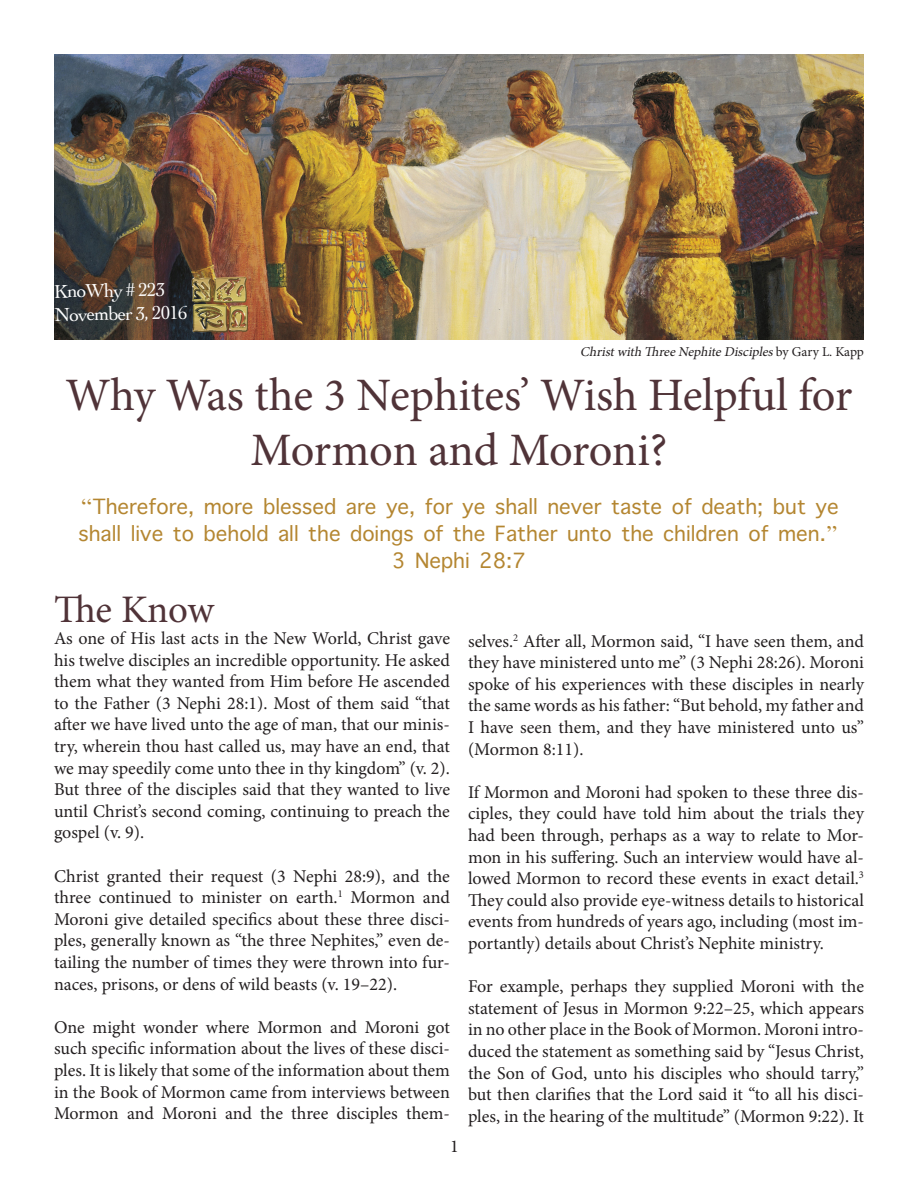
<style>
.page{position:relative;width:918px;height:1188px;background:#fff}
.page>*{position:absolute;margin:0;border:0;box-sizing:border-box;transform-origin:0 0}
.t1{font:46.5px "Minion Pro";letter-spacing:-.01em;color:#503338}
.t2{font:39px "Minion Pro";color:#503338}
.t3{font:28.5px "Apple Symbols";color:#b48631}
.t4{font:19.5px "Cochin";color:#fff}
.t5{font:18px/21.6px "Minion Pro";color:#231f20;text-align:justify}
.t6{font:italic 13.5px "Minion Pro";color:#231f20}
.s1{font-style:normal}
</style>
<div class="page">
<img style="left:54px;top:54px;width:810px;height:286px">
<img style="left:191px;top:275px;width:61px;height:58px">
<p class="t4" style="left:54px;top:278px;width:113px;rotate:-1deg">KnoWhy # 223</p>
<p class="t4" style="left:54px;top:301px;width:135px;rotate:-1deg">November 3, 2016</p>
<p class="t6" style="left:580px;top:343px;width:285px">Christwith ThreeNephiteDisciples<span class="s1">b y G a r y L . K a p p</span></p>
<p class="t1" style="left:66px;top:364px;width:788px">Why Was the 3 Nephites’ Wish Helpful for</p>
<p class="t1" style="left:250px;top:419px;width:419px">Mormon and Moroni?</p>
<p class="t3" style="left:275px;top:486px;width:39px">● ▲▲</p>
<p class="t3" style="left:433px;top:486px;width:253px">□ ▲ ●● ■❖ ▼▲▼ □</p>
<p class="t3" style="left:736px;top:486px;width:71px">▼ ◆▼</p>
<p class="t3" style="left:78px;top:513px;width:117px">▲ ●● ●❖ ▼□</p>
<p class="t3" style="left:239px;top:513px;width:79px">□● ●● ▼</p>
<p class="t3" style="left:362px;top:513px;width:101px">□■▲ □ ▼</p>
<p class="t3" style="left:517px;top:513px;width:115px">▼ ◆■▼□ ▼</p>
<p class="t3" style="left:691px;top:513px;width:71px">● ■ □</p>
<p class="t3" style="left:808px;top:513px;width:13px">■</p>
<p class="t2" style="left:54px;top:584px;width:162px">The Know</p>
<p class="t5" style="left:54px;top:627px;width:398px">As one of His last acts in the New World, Christ gave his twelve disciples an incredible opportunity. He asked them what they wanted from Him before He ascended to the Father (3 Nephi 28:1). Most of them said “that after we have lived unto the age of man, that our minis&shy;try, wherein thou hast called us, may have an end, that we may speedily come unto thee in thy kingdom” (v. 2).<br>But three of the disciples said that they wanted to live until Christ’s second coming, continuing to preach the gospel (v. 9).</p>
<p class="t5" style="left:54px;top:865px;width:398px">Christ granted their request (3 Nephi 28:9), and the three continued to minister on earth.<sup>1</sup> Mormon and Moroni give detailed specifics about these three disci&shy;ples, generally known as “the three Nephites,” even de&shy;tailing the number of times they were thrown into fur&shy;naces, prisons, or dens of wild beasts (v. 19–22).</p>
<p class="t5" style="left:54px;top:1016px;width:398px">One might wonder where Mormon and Moroni got such specific information about the lives of these disci&shy;ples. It is likely that some of the information about them in the Book of Mormon came from interviews between Mormon and Moroni and the three disciples them-</p>
<p class="t5" style="left:450px;top:1136px;width:10px">1</p>
<p class="t5" style="left:468px;top:630px;width:398px">selves.<sup>2</sup> After all, Mormon said, “I have seen them, and they have ministered unto me” (3 Nephi 28:26). Moroni spoke of his experiences with these disciples in nearly the same words as his father: “But behold, my father and I have seen them, and they have ministered unto us” (Mormon 8:11).</p>
<p class="t5" style="left:468px;top:781px;width:398px">If Mormon and Moroni had spoken to these three dis&shy;ciples, they could have told him about the trials they had been through, perhaps as a way to relate to Mor&shy;mon in his suffering. Such an interview would have al&shy;lowed Mormon to record these events in exact detail.<sup>3<br></sup>They could also provide eye-witness details to historical events from hundreds of years ago, including (most im&shy;portantly) details about Christ’s Nephite ministry.</p>
<p class="t5" style="left:468px;top:976px;width:398px">For example, perhaps they supplied Moroni with the statement of Jesus in Mormon 9:22–25, which appears in no other place in the Book of Mormon. Moroni intro&shy;duced the statement as something said by “Jesus Christ, the Son of God, unto his disciples who should tarry,” but then clarifies that the Lord said it “to all his disci&shy;ples, in the hearing of the multitude” (Mormon 9:22). It</p>
</div>
